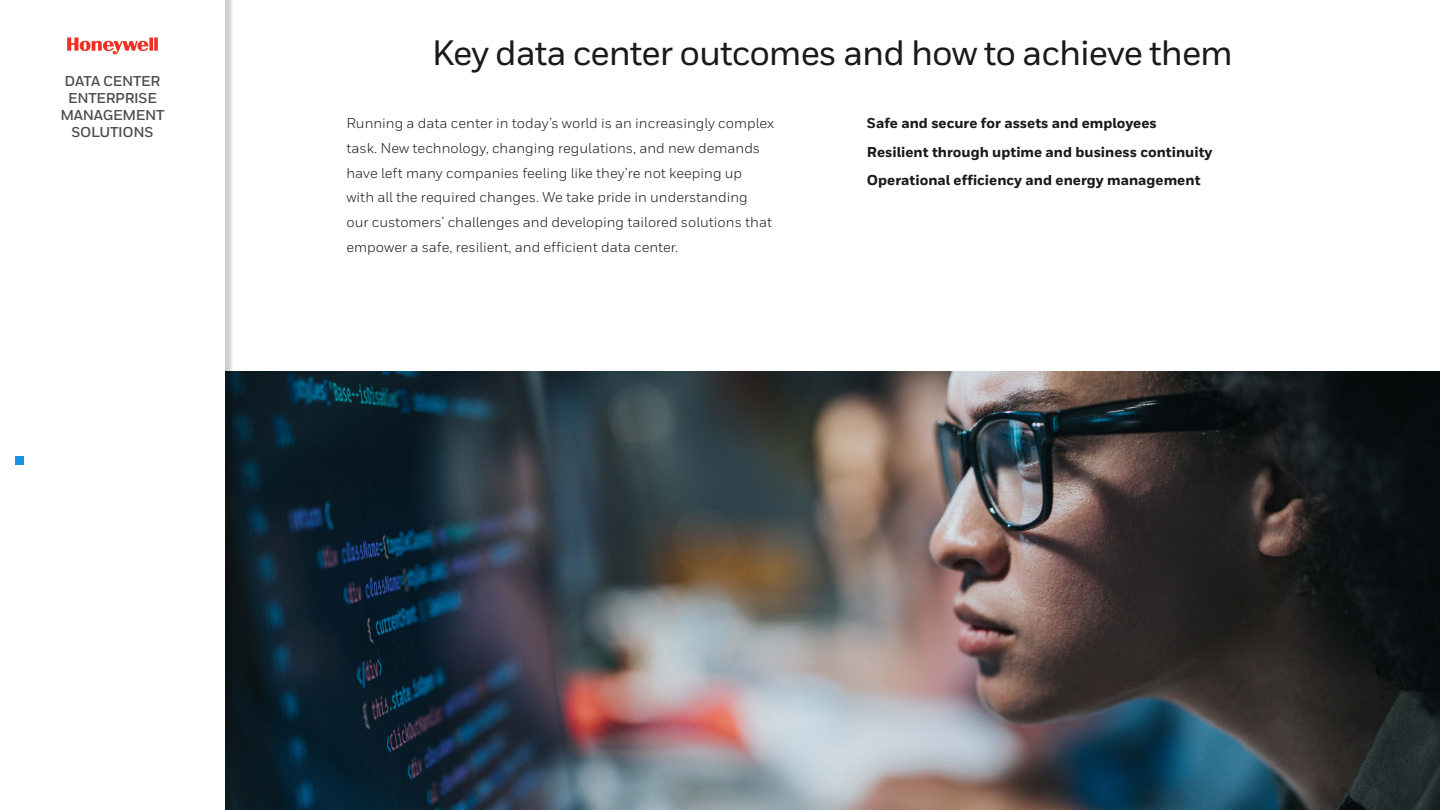
<style>
.page{position:relative;width:1440px;height:810px;background:#fff}
.page>*{position:absolute;margin:0;border:0;box-sizing:border-box;transform-origin:0 0}
.t1{font:500 35.25px "Honeywell Sans";letter-spacing:-.03em;color:#1a1a1a}
.t2{font:14.25px/24.8px "Honeywell Sans";color:#1a1a1a}
.t3{font:800 14.25px/28.5px "Honeywell Sans";color:#1a1a1a}
.t4{font:700 14.25px/17.1px "Honeywell Sans";letter-spacing:-.02em;color:#4d4d4d;text-align:center}
</style>
<div class="page">
<img style="left:234px;top:372px;width:1206px;height:438px">
<div style="left:1px;top:0;width:233px;height:810px;background:#000;opacity:.2"></div>
<div style="left:0;top:0;width:225px;height:810px;background:#fff"></div>
<svg style="left:67px;top:38px;width:91px;height:17px"></svg>
<div style="left:15px;top:456px;width:9px;height:9px;background:#1792e5"></div>
<p class="t4" style="left:60px;top:73px;width:106px">DATA CENTER<br>ENTERPRISE<br>MANAGEMENT<br>SOLUTIONS</p>
<h1 class="t1" style="left:432px;top:31px;width:803px">Key data center outcomes and how to achieve them</h1>
<p class="t2" style="left:346px;top:111px;width:429px">Running a data center in today’s world is an increasingly complex task. New technology, changing regulations, and new demands have left many companies feeling like they’re not keeping up<br>with all the required changes. We take pride in understanding<br>our customers’ challenges and developing tailored solutions that empower a safe, resilient, and efficient data center.</p>
<p class="t3" style="left:867px;top:109px;width:347px">Safe and secure for assets and employees<br>Resilient through uptime and business continuity<br>Operational efficiency and energy management</p>
</div>
